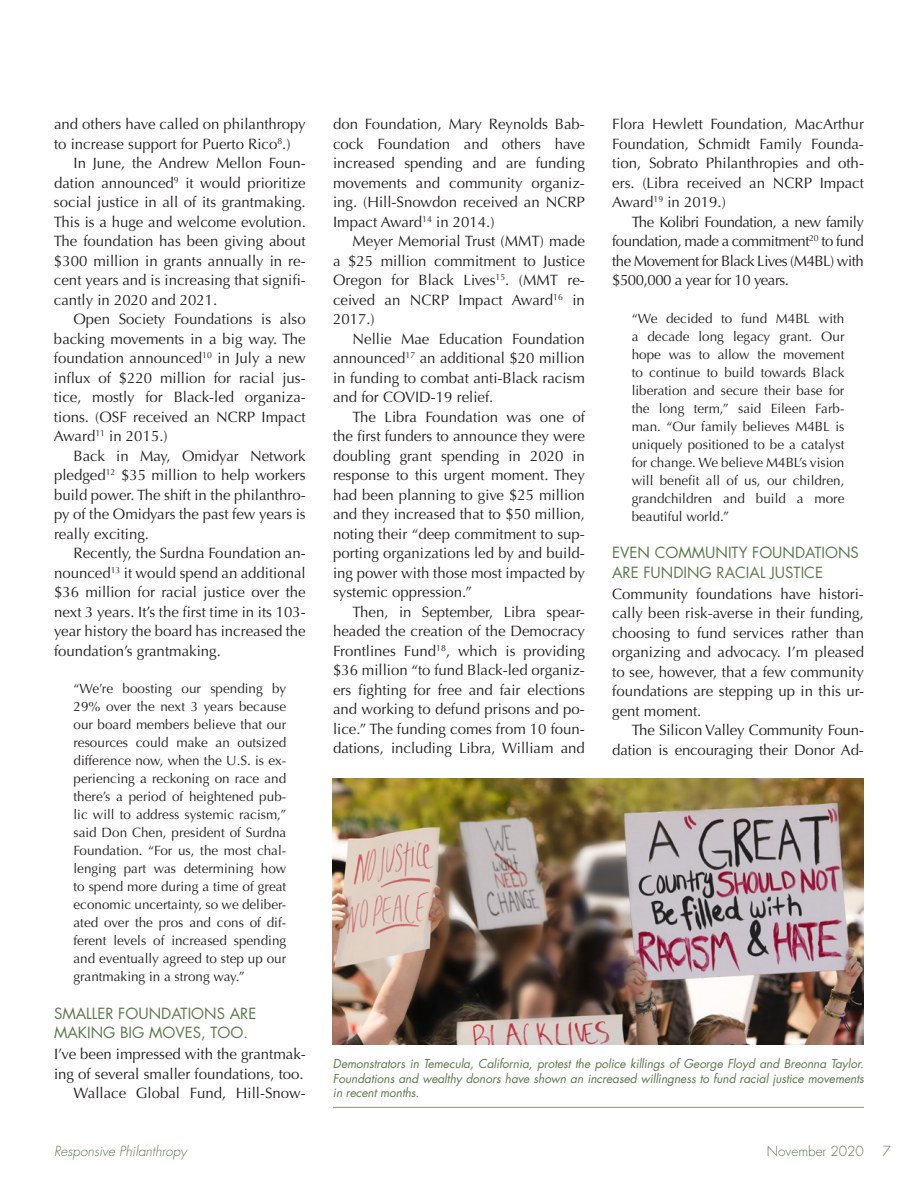
<style>
.page{position:relative;width:918px;height:1188px;background:#fff}
.page>*{position:absolute;margin:0;border:0;box-sizing:border-box;transform-origin:0 0}
.t1{font:15px/19.5px "Optima";color:#231f20;text-align:justify}
.t2{font:15px/19.5px "Futura";color:#5f784e}
.t3{font:13.5px/18px "Optima";color:#231f20;text-align:justify}
.t4{font:italic 300 13.5px "Futura";color:#5f784e}
.t5{font:300 13.5px "Futura";color:#5f784e}
.t6{font:italic 12px/14.4px "Futura";letter-spacing:-.01em;color:#5f784e;text-align:justify}
</style>
<div class="page">
<img style="left:333px;top:779px;width:531px;height:265px">
<hr style="left:333px;top:1107px;width:531px;height:1px;background:#859877">
<p class="t1" style="left:54px;top:115px;width:253px">and others have called on philanthropy to increase support for Puerto Rico<sup>8</sup>.)</p>
<p class="t1" style="left:54px;top:154px;width:253px;text-indent:20px">In June, the Andrew Mellon Foun&shy;dation announced<sup>9</sup> it would prioritize social justice in all of its grantmaking.<br>This is a huge and welcome evolution.<br>The foundation has been giving about $300 million in grants annually in re&shy;cent years and is increasing that signifi&shy;cantly in 2020 and 2021.</p>
<p class="t1" style="left:54px;top:310px;width:253px;text-indent:20px">Open Society Foundations is also backing movements in a big way. The foundation announced<sup>10</sup> in July a new influx of $220 million for racial jus&shy;tice, mostly for Black-led organiza&shy;tions. (OSF received an NCRP Impact Award<sup>11</sup> in 2015.)</p>
<p class="t1" style="left:54px;top:446px;width:253px;text-indent:20px">Back in May, Omidyar Network pledged<sup>12</sup> $35 million to help workers build power. The shift in the philanthro&shy;py of the Omidyars the past few years is really exciting.</p>
<p class="t1" style="left:54px;top:544px;width:253px;text-indent:20px">Recently, the Surdna Foundation an&shy;nounced<sup>13</sup> it would spend an additional $36 million for racial justice over the next 3 years. It’s the first time in its 103- year history the board has increased the foundation’s grantmaking.</p>
<p class="t3" style="left:74px;top:680px;width:214px">“We’re boosting our spending by 29% over the next 3 years because our board members believe that our resources could make an outsized difference now, when the U.S. is ex&shy;periencing a reckoning on race and there’s a period of heightened pub&shy;lic will to address systemic racism,” said Don Chen, president of Surdna Foundation. “For us, the most chal&shy;lenging part was determining how to spend more during a time of great economic uncertainty, so we deliber&shy;ated over the pros and cons of dif&shy;ferent levels of increased spending and eventually agreed to step up our grantmaking in a strong way.”</p>
<p class="t2" style="left:54px;top:1004px;width:204px">SMALLER FOUNDATIONS ARE<br>MAKING BIG MOVES, TOO.</p>
<p class="t1" style="left:54px;top:1045px;width:253px;text-align:right">I’ve been impressed with the grantmak&shy;ing of several smaller foundations, too.<br>Wallace Global Fund, Hill-Snow-</p>
<p class="t1" style="left:333px;top:115px;width:253px">don Foundation, Mary Reynolds Bab&shy;cock Foundation and others have increased spending and are funding movements and community organiz&shy;ing. (Hill-Snowdon received an NCRP Impact Award<sup>14</sup> in 2014.)</p>
<p class="t1" style="left:333px;top:232px;width:253px;text-indent:20px">Meyer Memorial Trust (MMT) made a $25 million commitment to Justice Oregon for Black Lives<sup>15</sup>. (MMT re&shy;ceived an NCRP Impact Award<sup>16</sup> in 2017.)</p>
<p class="t1" style="left:333px;top:329px;width:253px;text-indent:20px">Nellie Mae Education Foundation announced<sup>17</sup> an additional $20 million in funding to combat anti-Black racism and for COVID-19 relief.</p>
<p class="t1" style="left:333px;top:407px;width:253px;text-indent:20px">The Libra Foundation was one of the first funders to announce they were doubling grant spending in 2020 in response to this urgent moment. They had been planning to give $25 million and they increased that to $50 million, noting their “deep commitment to sup&shy;porting organizations led by and build&shy;ing power with those most impacted by systemic oppression.”</p>
<p class="t1" style="left:333px;top:602px;width:253px;text-indent:20px">Then, in September, Libra spear&shy;headed the creation of the Democracy Frontlines Fund<sup>18</sup>, which is providing $36 million “to fund Black-led organiz&shy;ers fighting for free and fair elections and working to defund prisons and po&shy;lice.” The funding comes from 10 foun&shy;dations, including Libra, William and</p>
<p class="t1" style="left:612px;top:115px;width:253px">Flora Hewlett Foundation, MacArthur Foundation, Schmidt Family Founda&shy;tion, Sobrato Philanthropies and oth&shy;ers. (Libra received an NCRP Impact Award<sup>19</sup> in 2019.)</p>
<p class="t1" style="left:612px;top:212px;width:253px;text-indent:20px">The Kolibri Foundation, a new family foundation, made a commitment<sup>20</sup> to fund the Movement for Black Lives (M4BL) with $500,000 a year for 10 years.</p>
<p class="t3" style="left:632px;top:309px;width:214px">“We decided to fund M4BL with a decade long legacy grant. Our hope was to allow the movement to continue to build towards Black liberation and secure their base for the long term,” said Eileen Farb&shy;man. “Our family believes M4BL is uniquely positioned to be a catalyst for change. We believe M4BL’s vision will benefit all of us, our children, grandchildren and build a more beautiful world.”</p>
<p class="t2" style="left:612px;top:543px;width:248px">EVEN COMMUNITY FOUNDATIONS<br>ARE FUNDING RACIAL JUSTICE</p>
<p class="t1" style="left:612px;top:584px;width:253px">Community foundations have histori&shy;cally been risk-averse in their funding, choosing to fund services rather than organizing and advocacy. I’m pleased to see, however, that a few community foundations are stepping up in this ur&shy;gent moment.</p>
<p class="t1" style="left:612px;top:721px;width:253px;text-align:right">The Silicon Valley Community Foun&shy;dation is encouraging their Donor Ad-</p>
<p class="t6" style="left:333px;top:1057px;width:533px">Demonstrators in Temecula, California, protest the police killings of George Floyd and Breonna Taylor.<br>Foundations and wealthy donors have shown an increased willingness to fund racial justice movements in recent months.</p>
<p class="t4" style="left:54px;top:1143px;width:134px">Responsive Philanthropy</p>
<p class="t5" style="left:767px;top:1143px;width:99px">November 2020</p>
<p class="t5" style="left:883px;top:1143px;width:10px">7</p>
</div>
